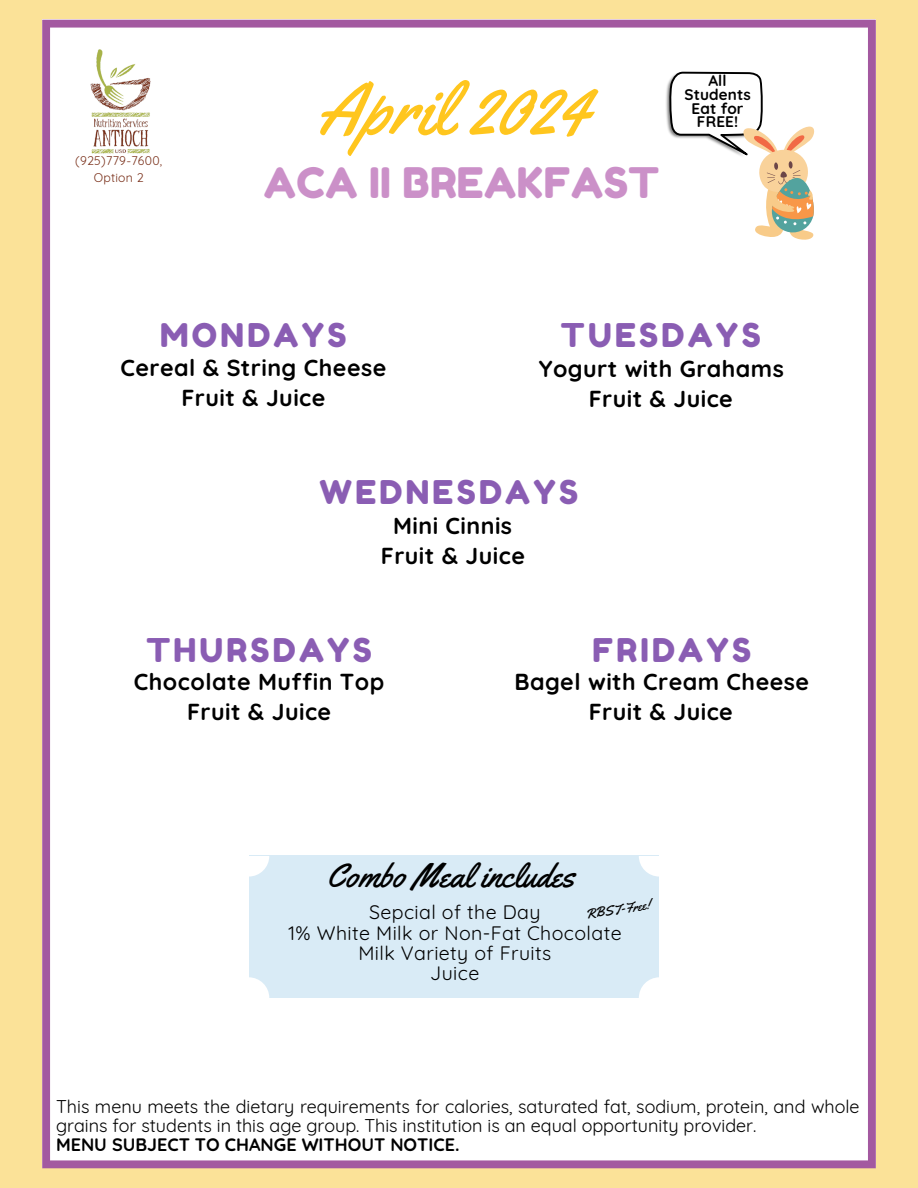
<style>
.page{position:relative;width:918px;height:1188px;background:#fbe298}
.page>*{position:absolute;margin:0;border:0;box-sizing:border-box;transform-origin:0 0}
.t1{font:73.5px "Yellowtail";letter-spacing:.01em;color:#ffc61e}
.t2{font:42px "Fredoka One";letter-spacing:.01em;color:#cb90c8}
.t3{font:33.75px "Yellowtail";letter-spacing:.01em;color:#000}
.t4{font:32.7px "Fredoka One";letter-spacing:.1em;color:#8a5db3}
.t5{font:700 23.25px/30.3px "Quicksand";letter-spacing:.02em;color:#000;text-align:center}
.t6{font:19.5px/20.2px "Quicksand";letter-spacing:.02em;color:#000;text-align:center}
.t7{font:18px/19.2px "Quicksand";color:#000}
.t8{font:700 15.3px/13.6px "Quicksand";letter-spacing:.01em;color:#000;text-align:center}
.t9{font:13.5px "Yellowtail";color:#000}
.t10{font:12.3px/16px "Quicksand";letter-spacing:.02em;color:#782e18;text-align:center}
.s1{font-weight:700}
</style>
<div class="page">
<div style="left:42px;top:20px;width:834px;height:1148px;background:#fff"></div>
<img style="left:87px;top:50px;width:63px;height:104px">
<svg style="left:280px;top:40px;width:17px;height:6px"></svg>
<svg style="left:250px;top:98px;width:7px;height:17px"></svg>
<img style="left:664px;top:71px;width:6px;height:90px">
<svg style="left:670px;top:71px;width:145px;height:170px;background:#efeae0"></svg>
<div style="left:249px;top:856px;width:409px;height:142px;background:#d9ebf6"></div>
<p class="t1" style="left:318px;top:63px;width:274px">April 2024</p>
<p class="t8" style="left:684px;top:74px;width:68px">All<br>Students<br>Eat for<br>FREE!</p>
<h1 class="t10" style="left:75px;top:153px;width:88px">(925)779-7600,<br>Option 2</h1>
<h2 class="t2" style="left:264px;top:157px;width:397px">ACA II BREAKFAST</h2>
<h5 class="t4" style="left:160px;top:315px;width:188px">MONDAYS</h5>
<h3 class="t5" style="left:120px;top:352px;width:268px">Cereal &amp; String Cheese<br>Fruit &amp; Juice</h3>
<h4 class="t4" style="left:561px;top:315px;width:201px">TUESDAYS</h4>
<h5 class="t5" style="left:539px;top:353px;width:247px">Yogurt with Grahams<br>Fruit &amp; Juice</h5>
<h5 class="t4" style="left:320px;top:473px;width:260px">WEDNESDAYS</h5>
<h3 class="t5" style="left:381px;top:510px;width:146px">Mini Cinnis<br>Fruit &amp; Juice</h3>
<h3 class="t4" style="left:146px;top:630px;width:227px">THURSDAYS</h3>
<p class="t4" style="left:592px;top:630px;width:160px">FRIDAYS</p>
<h5 class="t5" style="left:134px;top:666px;width:252px">Chocolate Muffin Top<br>Fruit &amp; Juice</h5>
<h3 class="t5" style="left:514px;top:666px;width:296px">Bagel with Cream Cheese<br>Fruit &amp; Juice</h3>
<h5 class="t3" style="left:327px;top:854px;width:249px">Combo Meal includes</h5>
<h3 class="t6" style="left:369px;top:902px;width:173px">Sepcial of the Day</h3>
<p class="t9" style="left:584px;top:906px;width:67px;rotate:-9deg">RBST-Free!</p>
<h3 class="t6" style="left:288px;top:922px;width:335px">1% White Milk or Non-Fat Chocolate<br>Milk Variety of Fruits<br>Juice</h3>
<p class="t7" style="left:56px;top:1096px;width:805px">This menu meets the dietary requirements for calories, saturated fat, sodium, protein, and whole grains for students in this age group. This institution is an equal opportunity provider.<br><span class="s1">MENU SUBJECT TO CHANGE WITHOUT NOTICE.</span></p>
</div>
